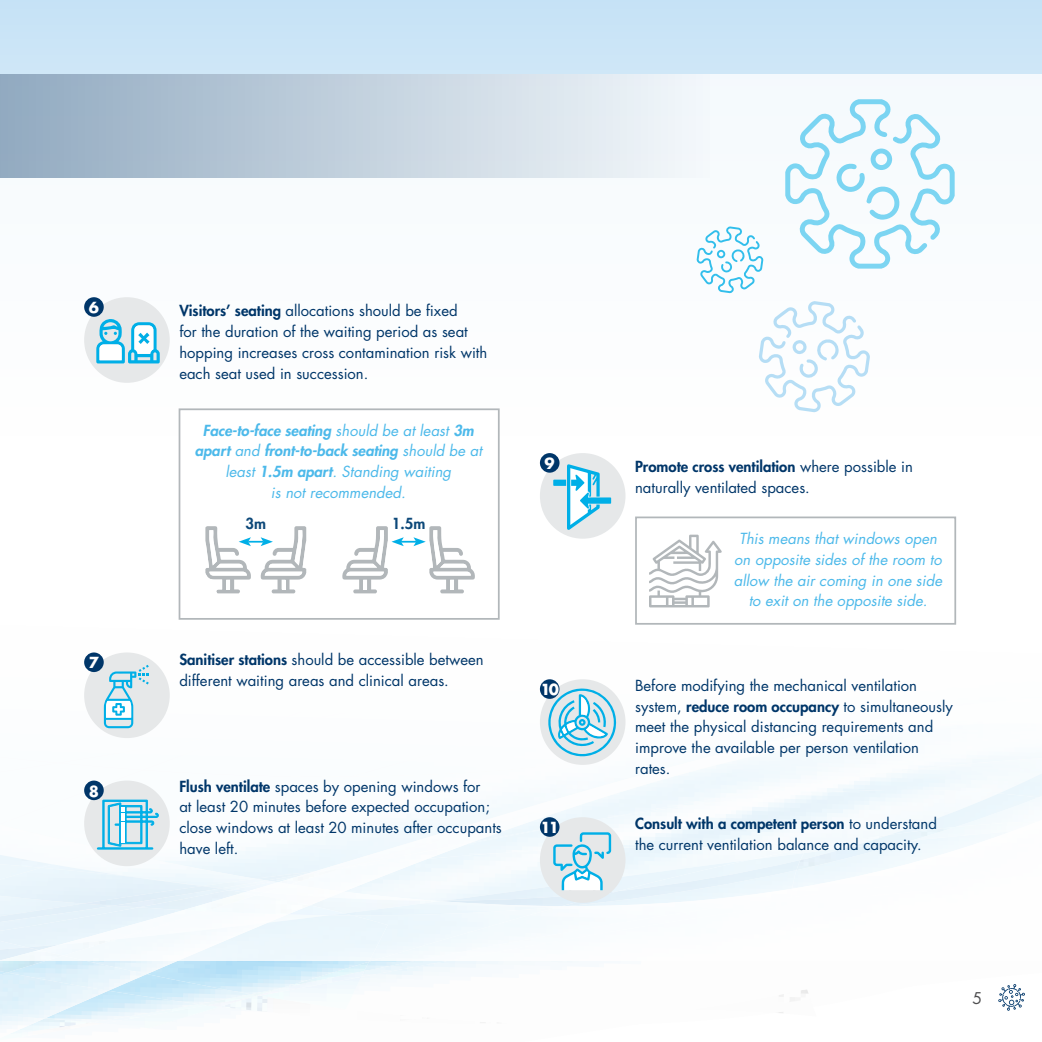
<style>
.page{position:relative;width:1042px;height:1042px;background:#fff}
.page>*{position:absolute;margin:0;border:0;box-sizing:border-box;transform-origin:0 0}
.t1{font:15.75px "Futura Std";color:#4d4d4f}
.t2{font:14.88px/20.8px "Futura Std";color:#003669}
.t3{font:italic 14.88px/20.8px "Futura Std";color:#4cb9ea;text-align:center}
.t4{font:700 14.88px "Futura Std";color:#fff}
.t5{font:800 14.88px "Futura Std";color:#0c4879}
.s1{font-weight:800}
</style>
<div class="page">
<img style="left:222px;top:997px;width:40px;height:14px">
<img style="left:207px;top:1005px;width:44px;height:1px">
<img style="left:259px;top:995px;width:31px;height:14px">
<img style="left:45px;top:1022px;width:31px;height:7px">
<img style="left:45px;top:1004px;width:154px;height:18px">
<img style="left:199px;top:995px;width:58px;height:10px">
<img style="left:108px;top:990px;width:143px;height:14px">
<img style="left:0;top:1018px;width:45px;height:16px">
<img style="left:0;top:990px;width:108px;height:28px">
<img style="left:7px;top:972px;width:140px;height:18px">
<img style="left:0;top:972px;width:7px;height:38px">
<img style="left:0;top:961px;width:63px;height:11px">
<img style="left:63px;top:961px;width:205px;height:13px">
<div style="left:0;top:0;width:1042px;height:435px;background:#cae4f7"></div>
<div style="left:0;top:74px;width:1042px;height:887px;background:#fff"></div>
<div style="left:0;top:74px;width:709px;height:104px;background:linear-gradient(to right,#91aac0,#f4f8fc)"></div>
<div style="left:84px;top:297px;width:86px;height:86px;background:#e6e8e9;border-radius:50%"></div>
<div style="left:540px;top:453px;width:85px;height:86px;background:#e6e8e9;border-radius:50%"></div>
<div style="left:540px;top:679px;width:85px;height:86px;background:#e6e8e9;border-radius:50%"></div>
<div style="left:540px;top:817px;width:85px;height:86px;background:#e6e8e9;border-radius:50%"></div>
<div style="left:84px;top:652px;width:86px;height:86px;background:#e6e8e9;border-radius:50%"></div>
<div style="left:84px;top:780px;width:86px;height:86px;background:#e6e8e9;border-radius:50%"></div>
<div style="left:84px;top:297px;width:20px;height:20px;background:#003669;border-radius:50%"></div>
<div style="left:540px;top:453px;width:19px;height:20px;background:#003669;border-radius:50%"></div>
<div style="left:540px;top:679px;width:19px;height:20px;background:#003669;border-radius:50%"></div>
<div style="left:540px;top:817px;width:19px;height:20px;background:#003669;border-radius:50%"></div>
<div style="left:84px;top:652px;width:20px;height:20px;background:#003669;border-radius:50%"></div>
<div style="left:84px;top:780px;width:20px;height:20px;background:#003669;border-radius:50%"></div>
<svg style="left:785px;top:99px;width:169px;height:170px"></svg>
<svg style="left:759px;top:301px;width:111px;height:111px"></svg>
<svg style="left:696px;top:226px;width:67px;height:67px"></svg>
<svg style="left:104px;top:665px;width:45px;height:63px"></svg>
<svg style="left:96px;top:319px;width:64px;height:44px"></svg>
<svg style="left:97px;top:799px;width:62px;height:51px"></svg>
<svg style="left:548px;top:688px;width:69px;height:68px"></svg>
<svg style="left:553px;top:832px;width:58px;height:58px"></svg>
<svg style="left:553px;top:464px;width:58px;height:66px"></svg>
<svg style="left:178px;top:408px;width:322px;height:212px"></svg>
<svg style="left:205px;top:526px;width:101px;height:67px"></svg>
<svg style="left:342px;top:526px;width:133px;height:67px"></svg>
<svg style="left:635px;top:516px;width:322px;height:109px"></svg>
<svg style="left:998px;top:984px;width:27px;height:27px"></svg>
<p class="t4" style="left:89px;top:298px;width:12px">6</p>
<p class="t2" style="left:179px;top:300px;width:309px"><span class="s1">Visitors’ seating</span> allocations should be fixed<br>for the duration of the waiting period as seat hopping increases cross contamination risk with each seat used in succession.</p>
<p class="t3" style="left:195px;top:420px;width:289px"><span class="s1">Face-to-face seating</span> should be at least <span class="s1">3m apart</span> and <span class="s1">front-to-back seating</span> should be at least <span class="s1">1.5m apart</span>. Standing waiting<br>is not recommended.</p>
<p class="t5" style="left:246px;top:514px;width:22px">3m</p>
<p class="t5" style="left:392px;top:514px;width:35px">1.5m</p>
<p class="t4" style="left:544px;top:453px;width:12px">9</p>
<p class="t2" style="left:635px;top:456px;width:279px"><span class="s1">Promote cross ventilation</span> where possible in naturally ventilated spaces.</p>
<p class="t3" style="left:734px;top:528px;width:210px">This means that windows open on opposite sides of the room to allow the air coming in one side to exit on the opposite side.</p>
<p class="t4" style="left:89px;top:653px;width:12px">7</p>
<p class="t2" style="left:179px;top:649px;width:306px"><span class="s1">Sanitiser stations</span> should be accessible between different waiting areas and clinical areas.</p>
<p class="t4" style="left:540px;top:680px;width:20px">10</p>
<p class="t2" style="left:635px;top:675px;width:319px">Before modifying the mechanical ventilation system, <span class="s1">reduce room occupancy</span> to simultaneously meet the physical distancing requirements and improve the available per person ventilation rates.</p>
<p class="t4" style="left:89px;top:781px;width:12px">8</p>
<p class="t2" style="left:179px;top:776px;width:324px"><span class="s1">Flush ventilate</span> spaces by opening windows for<br>at least 20 minutes before expected occupation; close windows at least 20 minutes after occupants have left.</p>
<p class="t4" style="left:540px;top:817px;width:20px">11</p>
<p class="t2" style="left:635px;top:813px;width:303px"><span class="s1">Consult with a competent person</span> to understand the current ventilation balance and capacity.</p>
<p class="t1" style="left:972px;top:988px;width:11px">5</p>
</div>
